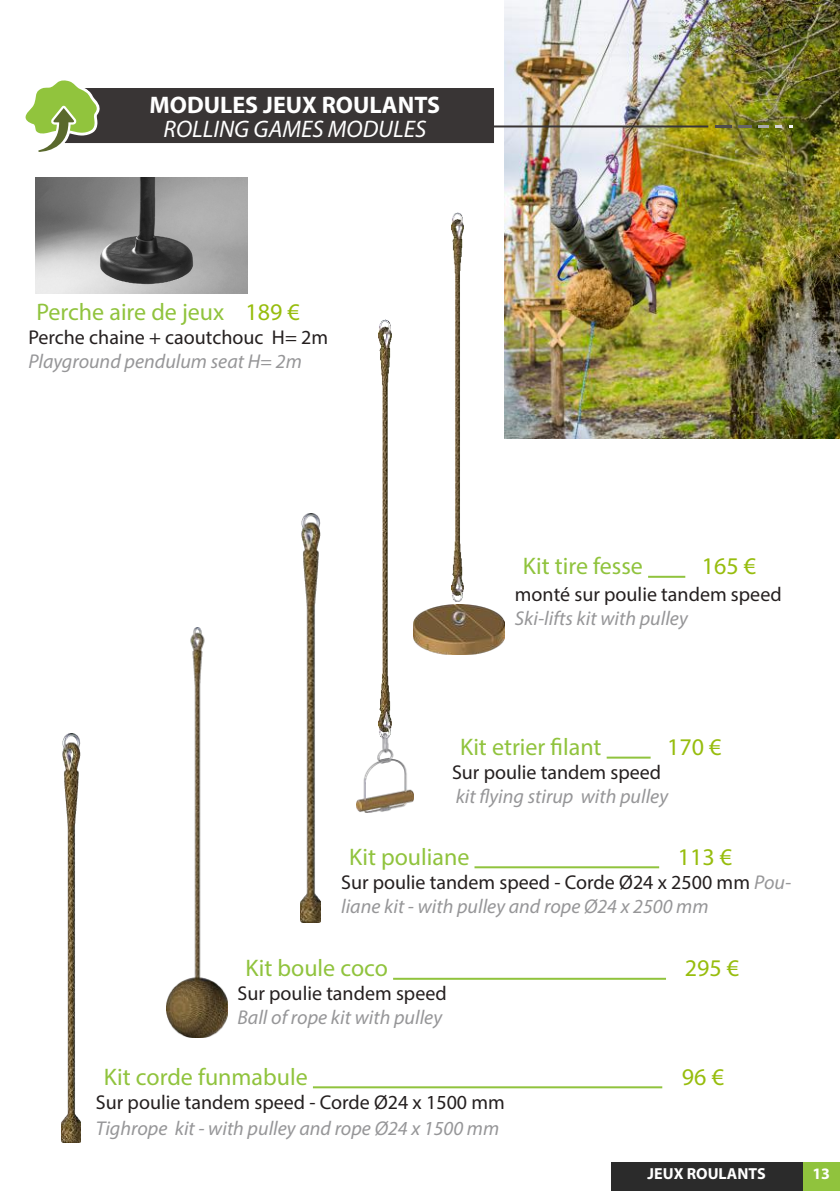
<style>
.page{position:relative;width:840px;height:1191px;background:#fff}
.page>*{position:absolute;margin:0;border:0;box-sizing:border-box;transform-origin:0 0}
.t1{font:24px "Myriad Pro";color:#90c33d}
.t2{font:700 24px "Myriad Pro";color:#fff}
.t3{font:italic 24px "Myriad Pro";color:#fff}
.t4{font:24px "Myriad Pro";color:#97bd0d}
.t5{font:italic 20px/24px "Myriad Pro";color:#969698}
.t6{font:20px "Myriad Pro";color:#241f1f}
.t7{font:700 16px "Myriad Pro";color:#fff}
.s1{color:#97bd0d}
.s2{font-style:normal;color:#241f1f}
</style>
<div class="page">
<img style="left:504px;top:0;width:335px;height:439px">
<img style="left:413px;top:605px;width:91px;height:49px">
<img style="left:451px;top:213px;width:12px;height:389px">
<svg style="left:775px;top:125px;width:6px;height:2px"></svg>
<svg style="left:714px;top:125px;width:17px;height:2px"></svg>
<svg style="left:738px;top:125px;width:13px;height:2px"></svg>
<svg style="left:758px;top:125px;width:10px;height:2px"></svg>
<img style="left:25px;top:78px;width:683px;height:77px">
<hr style="left:393px;top:977px;width:272px;height:2px;background:#90c33d">
<img style="left:356px;top:738px;width:57px;height:74px">
<img style="left:61px;top:733px;width:19px;height:409px">
<img style="left:300px;top:513px;width:20px;height:410px">
<img style="left:378px;top:320px;width:13px;height:418px">
<img style="left:167px;top:627px;width:60px;height:410px">
<div style="left:802px;top:1162px;width:37px;height:29px;background:#90c33d"></div>
<div style="left:610px;top:1162px;width:192px;height:29px;background:#2b2b2b"></div>
<hr style="left:647px;top:576px;width:38px;height:2px;background:#90c33d">
<hr style="left:606px;top:756px;width:44px;height:2px;background:#90c33d">
<hr style="left:313px;top:1086px;width:349px;height:2px;background:#90c33d">
<hr style="left:474px;top:866px;width:184px;height:2px;background:#90c33d">
<img style="left:36px;top:177px;width:211px;height:116px">
<p class="t2" style="left:149px;top:89px;width:292px">MODULES JEUX ROULANTS</p>
<p class="t3" style="left:163px;top:114px;width:264px">ROLLING GAMES MODULES</p>
<p class="t1" style="left:36px;top:297px;width:265px">Perche aire de jeux <span class="s1">189 €</span></p>
<p class="t6" style="left:28px;top:324px;width:301px">Perche chaine + caoutchouc H= 2m</p>
<p class="t5" style="left:28px;top:348px;width:275px">Playground pendulum seat H= 2m</p>
<p class="t1" style="left:522px;top:551px;width:121px">Kit tire fesse</p>
<p class="t4" style="left:701px;top:551px;width:56px">165 €</p>
<p class="t6" style="left:514px;top:582px;width:268px">monté sur poulie tandem speed</p>
<p class="t5" style="left:514px;top:606px;width:174px">Ski-lifts kit with pulley</p>
<p class="t1" style="left:460px;top:732px;width:143px">Kit etrier filant</p>
<p class="t4" style="left:667px;top:732px;width:56px">170 €</p>
<p class="t6" style="left:452px;top:760px;width:210px">Sur poulie tandem speed</p>
<p class="t5" style="left:455px;top:784px;width:214px">kit flying stirup with pulley</p>
<p class="t1" style="left:349px;top:842px;width:122px">Kit pouliane</p>
<p class="t4" style="left:677px;top:842px;width:56px">113 €</p>
<p class="t5" style="left:341px;top:870px;width:451px"><span class="s2">Sur poulie tandem speed - Corde Ø24 x 2500 mm</span> Pou&shy;liane kit - with pulley and rope Ø24 x 2500 mm</p>
<p class="t1" style="left:245px;top:953px;width:144px">Kit boule coco</p>
<p class="t4" style="left:684px;top:953px;width:56px">295 €</p>
<p class="t6" style="left:237px;top:981px;width:210px">Sur poulie tandem speed</p>
<p class="t5" style="left:237px;top:1005px;width:206px">Ball of rope kit with pulley</p>
<p class="t1" style="left:104px;top:1062px;width:205px">Kit corde funmabule</p>
<p class="t4" style="left:681px;top:1062px;width:44px">96 €</p>
<p class="t6" style="left:96px;top:1089px;width:410px">Sur poulie tandem speed - Corde Ø24 x 1500 mm</p>
<p class="t5" style="left:96px;top:1116px;width:404px">Tighrope kit - with pulley and rope Ø24 x 1500 mm</p>
<p class="t7" style="left:647px;top:1162px;width:119px">JEUX ROULANTS</p>
<p class="t7" style="left:811px;top:1162px;width:19px">13</p>
</div>
